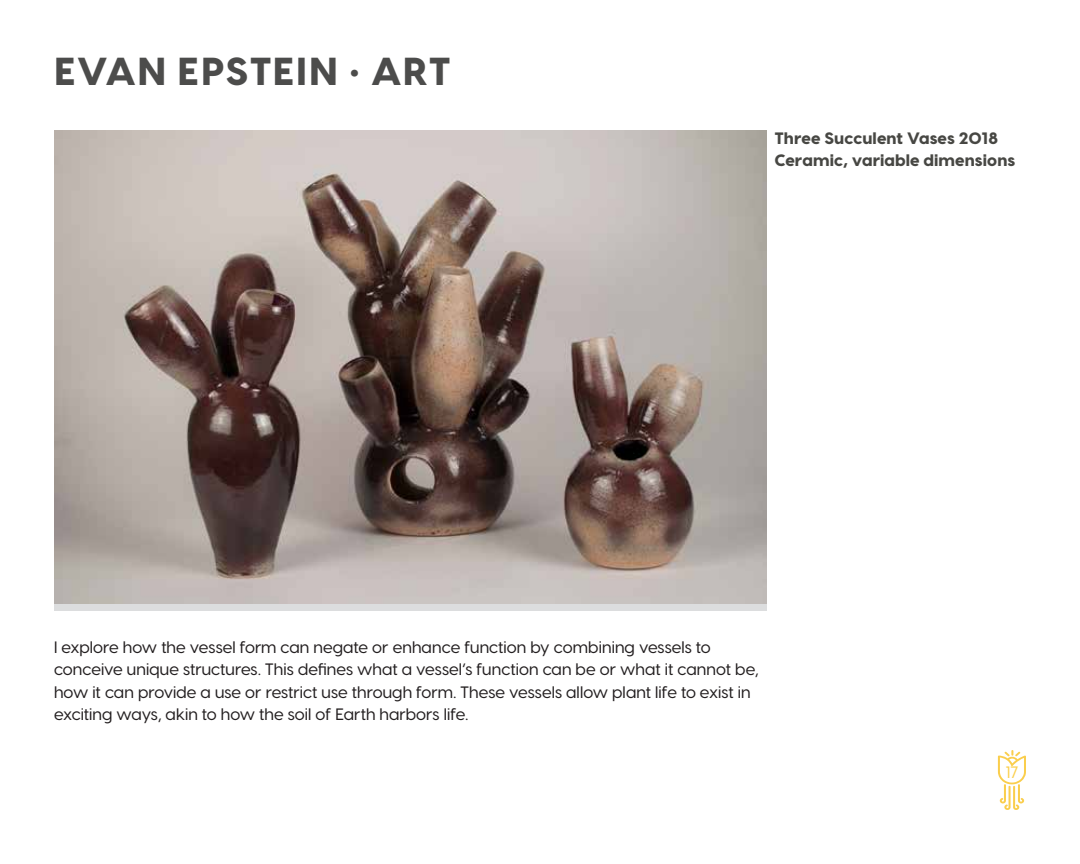
<style>
.page{position:relative;width:1080px;height:864px;background:#fff}
.page>*{position:absolute;margin:0;border:0;box-sizing:border-box;transform-origin:0 0}
.t1{font:800 39px "Visby CF";letter-spacing:.03em;color:#4c4c4b}
.t2{font:500 16.5px/22.5px "Visby CF";color:#231f20}
.t3{font:800 16.5px/22.5px "Visby CF";letter-spacing:.005em;color:#474743}
.t4{font:500 16.5px "Visby CF";color:#fbcf4c}
</style>
<div class="page">
<svg style="left:998px;top:750px;width:28px;height:60px"></svg>
<img style="left:54px;top:130px;width:713px;height:474px">
<h1 class="t1" style="left:54px;top:46px;width:398px">EVAN EPSTEIN • ART</h1>
<p class="t3" style="left:774px;top:126px;width:242px">Three Succulent Vases 2018<br>Ceramic, variable dimensions</p>
<p class="t2" style="left:54px;top:636px;width:706px">I explore how the vessel form can negate or enhance function by combining vessels to conceive unique structures. This defines what a vessel’s function can be or what it cannot be, how it can provide a use or restrict use through form. These vessels allow plant life to exist in exciting ways, akin to how the soil of Earth harbors life.</p>
<p class="t4" style="left:1005px;top:762px;width:15px">17</p>
</div>
